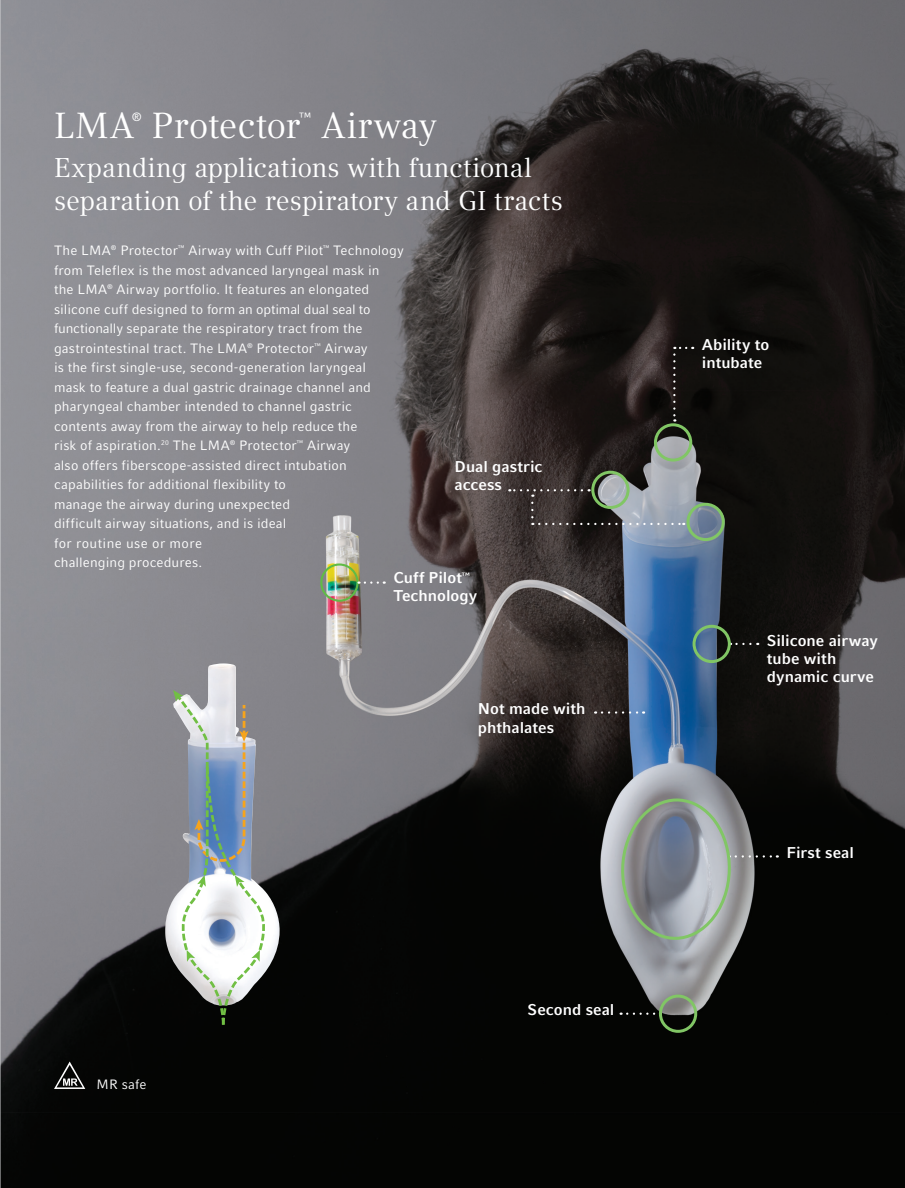
<style>
.page{position:relative;width:905px;height:1188px;background:#fff}
.page>*{position:absolute;margin:0;border:0;box-sizing:border-box;transform-origin:0 0}
.Headline_1{font:36px "Compatil Text LT Pro";letter-spacing:.005em;color:#fff}
.Headline_2{font:27px/32.4px "Compatil Text LT Pro";letter-spacing:.005em;color:#fff}
.Callout_Headline{font:700 15.6px/18px "Compatil Fact LT Pro";color:#fff}
.Copy_Text{font:13.5px/19.5px "Compatil Fact LT Pro";letter-spacing:.01em;color:#fff}
.Copy_List{font:13.5px "Compatil Fact LT Pro";color:#fff}
.Headline_1-2{font:12px "Compatil Text LT Pro";color:#fff}
</style>
<div class="page">
<img style="left:1px;top:0;width:903px;height:1188px">
<img style="left:173px;top:665px;width:39px;height:25px">
<svg style="left:173px;top:690px;width:95px;height:335px"></svg>
<svg style="left:602px;top:711px;width:42px;height:3px"></svg>
<div style="left:654px;top:423px;width:38px;height:39px;border:3px solid #81c665;border-radius:50%"></div>
<svg style="left:674px;top:347px;width:12px;height:2px"></svg>
<svg style="left:673px;top:355px;width:2px;height:67px"></svg>
<svg style="left:730px;top:643px;width:20px;height:2px"></svg>
<div style="left:692px;top:625px;width:38px;height:38px;border:3px solid #81c665;border-radius:50%"></div>
<div style="left:320px;top:563px;width:38px;height:39px;border:2px solid #60bb46;border-radius:50%"></div>
<svg style="left:616px;top:795px;width:161px;height:149px;background:#7b8182"></svg>
<svg style="left:627px;top:993px;width:71px;height:41px;background:#3a4337"></svg>
<div style="left:591px;top:471px;width:38px;height:38px;border:3px solid #81c665;border-radius:50%"></div>
<div style="left:686px;top:503px;width:38px;height:38px;border:3px solid #81c665;border-radius:50%"></div>
<svg style="left:54px;top:1062px;width:31px;height:27px"></svg>
<svg style="left:509px;top:489px;width:73px;height:8px"></svg>
<svg style="left:531px;top:503px;width:2px;height:22px"></svg>
<svg style="left:539px;top:523px;width:145px;height:2px"></svg>
<svg style="left:365px;top:581px;width:20px;height:3px"></svg>
<hr style="left:0;top:0;width:1px;height:1188px;background:#d1d2d4">
<p class="Headline_1" style="left:54px;top:105px;width:82px">LMA</p>
<p class="Headline_1-2" style="left:132px;top:110px;width:12px">®</p>
<p class="Headline_1" style="left:152px;top:105px;width:150px">Protector</p>
<p class="Headline_1-2" style="left:299px;top:110px;width:14px">™</p>
<p class="Headline_1" style="left:321px;top:105px;width:117px">Airway</p>
<p class="Headline_2" style="left:54px;top:152px;width:510px">Expanding applications with functional separation of the respiratory and GI tracts</p>
<p class="Copy_Text" style="left:54px;top:241px;width:351px">The LMA<sup>®</sup> Protector<sup>™</sup> Airway with Cuff Pilot<sup>™</sup> Technology from Teleflex is the most advanced laryngeal mask in<br>the LMA<sup>®</sup> Airway portfolio. It features an elongated silicone cuff designed to form an optimal dual seal to functionally separate the respiratory tract from the gastrointestinal tract. The LMA<sup>®</sup> Protector<sup>™</sup> Airway<br>is the first single-use, second-generation laryngeal<br>mask to feature a dual gastric drainage channel and pharyngeal chamber intended to channel gastric contents away from the airway to help reduce the<br>risk of aspiration.<sup>20</sup> The LMA<sup>®</sup> Protector<sup>™</sup> Airway<br>also offers fiberscope-assisted direct intubation capabilities for additional flexibility to<br>manage the airway during unexpected<br>difficult airway situations, and is ideal<br>for routine use or more<br>challenging procedures.</p>
<p class="Callout_Headline" style="left:454px;top:458px;width:89px">Dual gastric access</p>
<p class="Callout_Headline" style="left:393px;top:569px;width:85px">Cuff Pilot<sup>™<br></sup>Technology</p>
<p class="Callout_Headline" style="left:478px;top:699px;width:109px;line-height:18.8px">Not made with phthalates</p>
<p class="Copy_List" style="left:97px;top:1076px;width:51px">MR safe</p>
<p class="Callout_Headline" style="left:527px;top:1000px;width:88px">Second seal</p>
<p class="Callout_Headline" style="left:701px;top:336px;width:69px">Ability to intubate</p>
<p class="Callout_Headline" style="left:766px;top:631px;width:113px">Silicone airway tube with dynamic curve</p>
<p class="Callout_Headline" style="left:786px;top:843px;width:69px">First seal</p>
</div>
